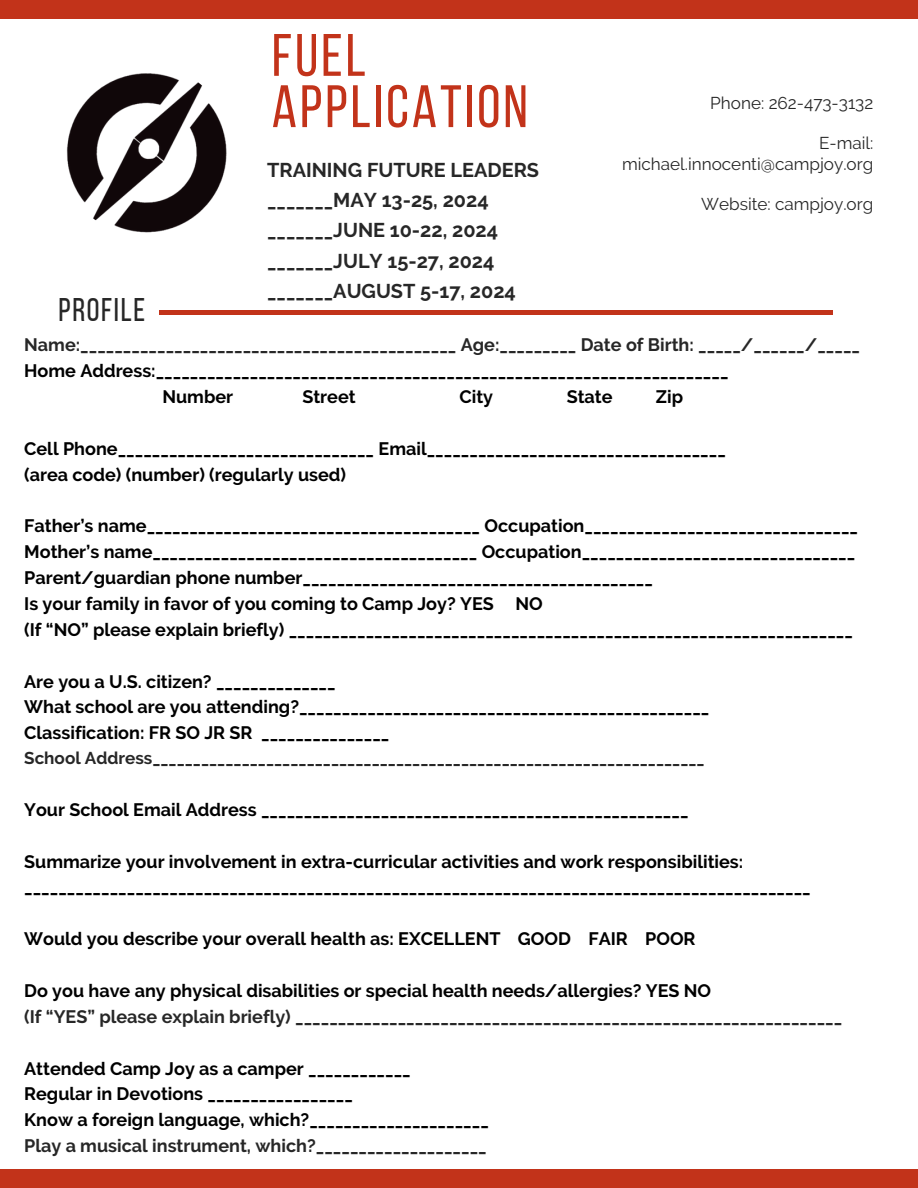
<style>
.page{position:relative;width:918px;height:1188px;background:#fff}
.page>*{position:absolute;margin:0;border:0;box-sizing:border-box;transform-origin:0 0}
.t1{font:59.7px/51.3px "Bebas Neue";letter-spacing:.05em;color:#c2331a}
.t2{font:32.7px "Bebas Neue";letter-spacing:.05em;color:#272727}
.t3{font:700 19.95px/30.3px "Raleway";color:#272727}
.t4{font:700 18px/25.8px "Raleway";color:#000}
.t5{font:700 18px/25.8px "Raleway";color:#272727}
.t6{font:700 17.1px "Raleway";color:#272727}
.t7{font:17.1px/20.2px "Raleway";color:#272727;text-align:right}
.s1{color:#000}
.s2{color:#272727}
</style>
<div class="page">
<div style="left:159px;top:310px;width:674px;height:5px;background:#c2331a"></div>
<div style="left:0;top:1169px;width:918px;height:19px;background:#c2331a"></div>
<div style="left:0;top:0;width:918px;height:19px;background:#c2331a"></div>
<img style="left:59px;top:64px;width:172px;height:172px;border-radius:50%">
<h5 class="t2" style="left:58px;top:296px;width:88px">PROFILE</h5>
<h4 class="t1" style="left:272px;top:35px;width:258px">FUEL<br>APPLICATION</h4>
<h4 class="t3" style="left:267px;top:155px;width:274px">TRAINING FUTURE LEADERS _______MAY 13-25, 2024 _______JUNE 10-22, 2024 _______JULY 15-27, 2024 _______AUGUST 5-17, 2024</h4>
<h4 class="t7" style="left:710px;top:93px;width:165px">Phone: 262-473-3132</h4>
<h4 class="t7" style="left:622px;top:133px;width:253px">E-mail: michael.innocenti@campjoy.org</h4>
<h4 class="t7" style="left:701px;top:194px;width:174px">Website: campjoy.org</h4>
<p class="t5" style="left:24px;top:332px;width:837px">Name:____________________________________________ Age:_________ Date of Birth: _____/______/_____</p>
<p class="t4" style="left:24px;top:358px;width:706px">Home Address:___________________________________________________________________</p>
<p class="t4" style="left:162px;top:384px;width:72px">Number</p>
<p class="t4" style="left:302px;top:384px;width:55px">Street</p>
<p class="t4" style="left:459px;top:384px;width:35px">City</p>
<p class="t4" style="left:567px;top:384px;width:47px">State</p>
<p class="t4" style="left:656px;top:384px;width:29px">Zip</p>
<h1 class="t4" style="left:24px;top:435px;width:703px">Cell Phone______________________________ Email___________________________________ (area code) (number) (regularly used)</h1>
<h3 class="t4" style="left:24px;top:513px;width:835px">Father’s name_______________________________________ Occupation________________________________ Mother’s name______________________________________ Occupation________________________________ Parent/guardian phone number_________________________________________<br>Is your family in favor of you coming to Camp Joy? YES NO<br>(If “NO” please explain briefly) __________________________________________________________________</h3>
<p class="t4" style="left:24px;top:668px;width:687px">Are you a U.S. citizen? ______________<br>What school are you attending?________________________________________________<br>Classification: FR SO JR SR _______________</p>
<p class="t6" style="left:24px;top:748px;width:682px">School Address____________________________________________________________________</p>
<p class="t4" style="left:24px;top:797px;width:666px">Your School Email Address __________________________________________________</p>
<p class="t4" style="left:24px;top:848px;width:788px">Summarize your involvement in extra-curricular activities and work responsibilities: ____________________________________________________________________________________________</p>
<h2 class="t4" style="left:24px;top:926px;width:673px">Would you describe your overall health as: EXCELLENT GOOD FAIR POOR</h2>
<p class="t5" style="left:24px;top:978px;width:820px"><span class="s1">Do you have any physical disabilities or special health needs/allergies? YES NO<br></span>(If “YES” please explain briefly) ________________________________________________________________</p>
<h4 class="t4" style="left:24px;top:1055px;width:466px">Attended Camp Joy as a camper ____________<br>Regular in Devotions _________________<br>Know a foreign language, which?_____________________ <span class="s2">Play a musical instrument, which?____________________</span></h4>
</div>
